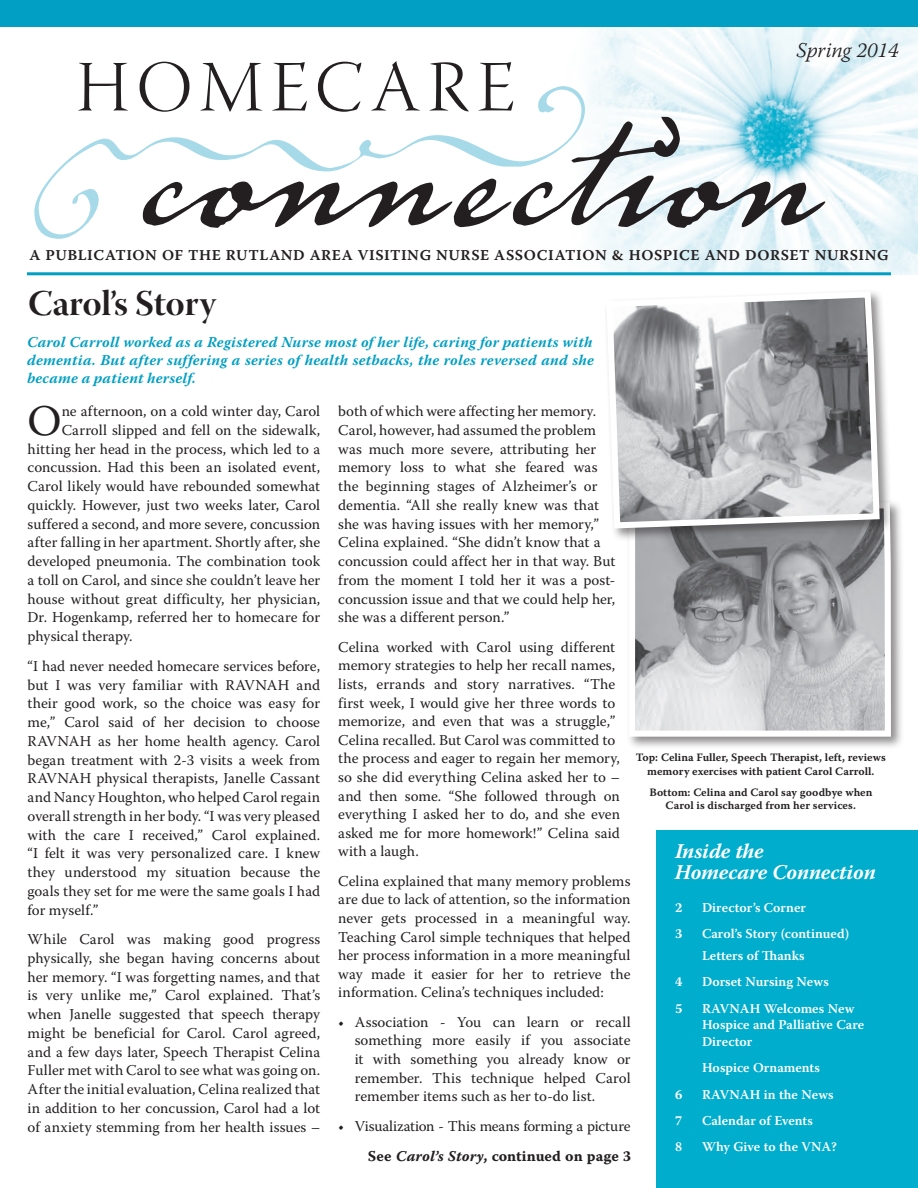
<style>
.page{position:relative;width:918px;height:1188px;background:#fff}
.page>*{position:absolute;margin:0;border:0;box-sizing:border-box;transform-origin:0 0}
.TNI-small{font:43.5px "Warnock Pro";color:#231f20}
.A{font:36px "Warnock Pro Bold Disp";color:#231f20}
.t1{font:italic 700 21px/21px "Warnock Pro";letter-spacing:-.01em;color:#fff}
.t2{font:italic 300 21px "Warnock Pro";color:#231f20}
.TNI-small-2{font:15px/18.8px "Warnock Pro";color:#231f20;text-align:justify}
.TNI-small-3{font:italic 700 15px/18px "Warnock Pro";letter-spacing:.02em;color:#009fc3;text-align:justify}
.t3{font:15px "Warnock Pro Semibold Capt";letter-spacing:.035em;color:#231f20}
.article_style{font:15px "Warnock Pro Bold Capt";letter-spacing:.005em;color:#231f20}
.t4{font:600 13.5px/16.5px "Warnock Pro";color:#fff}
.t5{font:700 13.5px "Warnock Pro";color:#fff}
.Cap{font:11.25px/13.5px "Warnock Pro Semibold Capt";color:#231f20;text-align:center}
.s1{font-family:"Warnock Pro Bold It Capt"}
</style>
<div class="page">
<img style="left:593px;top:27px;width:325px;height:248px">
<hr style="left:27px;top:272px;width:864px;height:3px;background:#009fc3">
<div style="left:657px;top:830px;width:261px;height:358px;background:#00adcc"></div>
<svg style="left:34px;top:86px;width:106px;height:153px"></svg>
<svg style="left:78px;top:63px;width:50px;height:48px"></svg>
<svg style="left:140px;top:61px;width:685px;height:167px"></svg>
<div style="left:0;top:0;width:918px;height:27px;background:#009fc3"></div>
<div style="left:626px;top:499px;width:278px;height:251px;background:#231f20;opacity:.51"></div>
<svg style="left:626px;top:499px;width:268px;height:241px;background:#b5b6b8"></svg>
<div style="left:604px;top:289px;width:289px;height:253px;background:#231f20;opacity:.51"></div>
<svg style="left:604px;top:289px;width:279px;height:243px"></svg>
<p class="t2" style="left:797px;top:38px;width:103px">Spring 2014</p>
<p class="t3" style="left:29px;top:246px;width:861px">A PUBLICATION OF THE RUTLAND AREA VISITING NURSE ASSOCIATION &amp; HOSPICE AND DORSET NURSING</p>
<p class="A" style="left:29px;top:281px;width:189px">Carol’s Story</p>
<p class="TNI-small-3" style="left:27px;top:333px;width:568px">Carol Carroll worked as a Registered Nurse most of her life, caring for patients with dementia. But after suffering a series of health setbacks, the roles reversed and she became a patient herself.</p>
<p class="TNI-small" style="left:28px;top:395px;width:36px">O</p>
<p class="TNI-small-2" style="left:62px;top:402px;width:260px">ne afternoon, on a cold winter day, Carol</p>
<p class="TNI-small-2" style="left:62px;top:420px;width:260px">Carroll slipped and fell on the sidewalk,</p>
<p class="TNI-small-2" style="left:28px;top:439px;width:294px">hitting her head in the process, which led to a</p>
<p class="TNI-small-2" style="left:28px;top:458px;width:294px">concussion. Had this been an isolated event,</p>
<p class="TNI-small-2" style="left:28px;top:477px;width:294px">Carol likely would have rebounded somewhat</p>
<p class="TNI-small-2" style="left:28px;top:495px;width:294px">quickly. However, just two weeks later, Carol</p>
<p class="TNI-small-2" style="left:28px;top:514px;width:294px">suffered a second, and more severe, concussion</p>
<p class="TNI-small-2" style="left:28px;top:533px;width:294px">after falling in her apartment. Shortly after, she</p>
<p class="TNI-small-2" style="left:28px;top:552px;width:294px">developed pneumonia. The combination took</p>
<p class="TNI-small-2" style="left:28px;top:570px;width:294px">a toll on Carol, and since she couldn’t leave her</p>
<p class="TNI-small-2" style="left:28px;top:589px;width:294px">house without great difficulty, her physician,</p>
<p class="TNI-small-2" style="left:28px;top:608px;width:294px">Dr. Hogenkamp, referred her to homecare for</p>
<p class="TNI-small-2" style="left:28px;top:627px;width:106px">physical therapy.</p>
<p class="TNI-small-2" style="left:28px;top:656px;width:294px">“I had never needed homecare services before, but I was very familiar with RAVNAH and their good work, so the choice was easy for me,” Carol said of her decision to choose RAVNAH as her home health agency. Carol began treatment with 2-3 visits a week from RAVNAH physical therapists, Janelle Cassant and Nancy Houghton, who helped Carol regain overall strength in her body. “I was very pleased with the care I received,” Carol explained. “I felt it was very personalized care. I knew they understood my situation because the goals they set for me were the same goals I had for myself.”</p>
<p class="TNI-small-2" style="left:28px;top:930px;width:294px">While Carol was making good progress physically, she began having concerns about her memory. “I was forgetting names, and that is very unlike me,” Carol explained. That’s when Janelle suggested that speech therapy might be beneficial for Carol. Carol agreed, and a few days later, Speech Therapist Celina Fuller met with Carol to see what was going on.<br>After the initial evaluation, Celina realized that in addition to her concussion, Carol had a lot of anxiety stemming from her health issues –</p>
<p class="TNI-small-2" style="left:338px;top:402px;width:279px;text-align:left">both of which were affecting her memory.<br>Carol, however, had assumed the problem was much more severe, attributing her memory loss to what she feared was the beginning stages of Alzheimer’s or dementia. “All she really knew was that she was having issues with her memory,” Celina explained. “She didn’t know that a concussion could affect her in that way. But from the moment I told her it was a post&shy;concussion issue and that we could help her, she was a different person.”</p>
<p class="TNI-small-2" style="left:338px;top:637px;width:283px;text-align:left">Celina worked with Carol using different memory strategies to help her recall names, lists, errands and story narratives. “The first week, I would give her three words to memorize, and even that was a struggle,” Celina recalled. But Carol was committed to the process and eager to regain her memory, so she did everything Celina asked her to – and then some. “She followed through on everything I asked her to do, and she even asked me for more homework!” Celina said with a laugh.</p>
<p class="TNI-small-2" style="left:338px;top:871px;width:294px">Celina explained that many memory problems are due to lack of attention, so the information never gets processed in a meaningful way.<br>Teaching Carol simple techniques that helped her process information in a more meaningful way made it easier for her to retrieve the information. Celina’s techniques included:</p>
<p class="TNI-small-2" style="left:355px;top:1012px;width:277px;text-indent:-16px">• Association - You can learn or recall something more easily if you associate it with something you already know or remember. This technique helped Carol remember items such as her to-do list.</p>
<p class="TNI-small-2" style="left:338px;top:1116px;width:294px">• Visualization - This means forming a picture</p>
<p class="article_style" style="left:368px;top:1147px;width:265px">See <span class="s1">Carol’s Story</span>, continued on page 3</p>
<p class="Cap" style="left:636px;top:750px;width:252px">Top: Celina Fuller, Speech Therapist, left, reviews memory exercises with patient Carol Carroll.</p>
<p class="Cap" style="left:649px;top:785px;width:225px">Bottom: Celina and Carol say goodbye when<br>Carol is discharged from her services.</p>
<p class="t1" style="left:675px;top:840px;width:202px">Inside the<br>Homecare Connection</p>
<p class="t5" style="left:675px;top:899px;width:9px">2</p>
<p class="t4" style="left:702px;top:899px;width:105px">Director’s Corner</p>
<p class="t5" style="left:675px;top:925px;width:9px">3</p>
<p class="t4" style="left:702px;top:925px;width:149px">Carol’s Story (continued)</p>
<p class="t4" style="left:702px;top:947px;width:104px">Letters of Thanks</p>
<p class="t5" style="left:675px;top:974px;width:9px">4</p>
<p class="t4" style="left:702px;top:973px;width:128px">Dorset Nursing News</p>
<p class="t5" style="left:675px;top:1000px;width:9px">5</p>
<p class="t4" style="left:702px;top:1000px;width:164px">RAVNAH Welcomes New<br>Hospice and Palliative Care<br>Director</p>
<p class="t4" style="left:702px;top:1059px;width:119px">Hospice Ornaments</p>
<p class="t5" style="left:675px;top:1086px;width:9px">6</p>
<p class="t4" style="left:702px;top:1086px;width:133px">RAVNAH in the News</p>
<p class="t5" style="left:675px;top:1112px;width:9px">7</p>
<p class="t4" style="left:702px;top:1112px;width:113px">Calendar of Events</p>
<p class="t4" style="left:675px;top:1138px;width:9px">8</p>
<p class="t4" style="left:702px;top:1138px;width:137px">Why Give to the VNA?</p>
</div>
